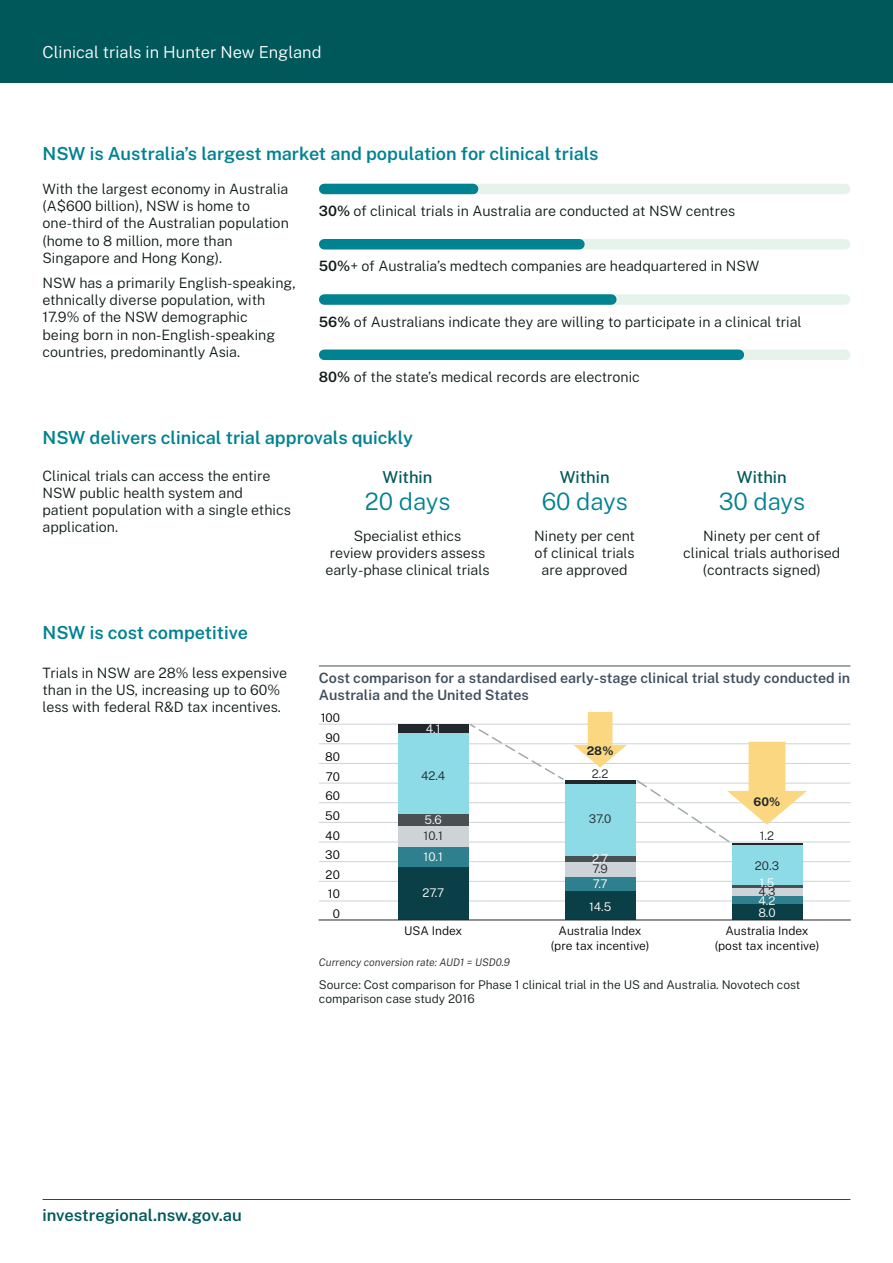
<style>
.page{position:relative;width:893px;height:1263px;background:#fff}
.page>*{position:absolute;margin:0;border:0;box-sizing:border-box;transform-origin:0 0}
.t1{font:300 24px "Public Sans";letter-spacing:-.01em;color:#008291}
.Heading_2{font:600 18px "Public Sans";color:#008291}
.t2{font:300 16.5px "Public Sans";color:#fff}
.t3{font:600 16.5px "Public Sans";color:#00585a}
.t4{font:500 16.5px "Public Sans";color:#00585a}
.Body{font:300 14.25px/17.1px "Public Sans";color:#0f1a18}
.Figure_heading{font:600 14.25px/16.5px "Public Sans";color:#3f4f5e}
.Notes{font:300 12px/13.5px "Public Sans";color:#0f1a18}
.t5{font:300 12px/19.5px "Public Sans";color:#000;text-align:center}
.t6{font:300 12px "Public Sans";color:#fff}
.t7{font:300 12px "Public Sans";color:#22272b}
.t8{font:700 12px "Public Sans";color:#22272b}
.t9{font:italic 300 10.5px "Public Sans";color:#22272b}
.s1{font-weight:600}
</style>
<div class="page">
<div style="left:0;top:0;width:893px;height:83px;background:#00585a"></div>
<div style="left:324px;top:184px;width:521px;height:10px;background:#e6f3eb"></div>
<div style="left:324px;top:184px;width:149px;height:10px;background:#008291"></div>
<div style="left:324px;top:239px;width:521px;height:10px;background:#e6f3eb"></div>
<div style="left:324px;top:239px;width:255px;height:10px;background:#008291"></div>
<div style="left:324px;top:294px;width:521px;height:11px;background:#e6f3eb"></div>
<div style="left:324px;top:294px;width:287px;height:11px;background:#008291"></div>
<div style="left:324px;top:350px;width:521px;height:10px;background:#e6f3eb"></div>
<div style="left:324px;top:350px;width:415px;height:10px;background:#008291"></div>
<hr style="left:319px;top:666px;width:531px;height:1px;background:#3f4f5e">
<hr style="left:319px;top:724px;width:531px;height:1px;background:#cdd3d6">
<hr style="left:319px;top:743px;width:531px;height:1px;background:#cdd3d6">
<hr style="left:319px;top:763px;width:531px;height:1px;background:#cdd3d6">
<hr style="left:319px;top:783px;width:531px;height:1px;background:#cdd3d6">
<hr style="left:319px;top:802px;width:531px;height:1px;background:#cdd3d6">
<hr style="left:319px;top:822px;width:531px;height:1px;background:#cdd3d6">
<hr style="left:319px;top:842px;width:531px;height:1px;background:#cdd3d6">
<hr style="left:319px;top:861px;width:531px;height:1px;background:#cdd3d6">
<hr style="left:319px;top:881px;width:531px;height:1px;background:#cdd3d6">
<hr style="left:319px;top:901px;width:531px;height:1px;background:#cdd3d6">
<hr style="left:732px;top:843px;width:70px;height:4px;background:#22272b">
<div style="left:732px;top:845px;width:70px;height:40px;background:#8cdbe6"></div>
<div style="left:732px;top:885px;width:70px;height:5px;background:#495054"></div>
<div style="left:565px;top:862px;width:70px;height:17px;background:#cdd3d6"></div>
<div style="left:565px;top:877px;width:70px;height:15px;background:#2e808e"></div>
<div style="left:398px;top:724px;width:70px;height:28px;background:#22272b"></div>
<div style="left:398px;top:733px;width:70px;height:82px;background:#8cdbe6"></div>
<div style="left:398px;top:866px;width:70px;height:54px;background:#0b3f47"></div>
<div style="left:398px;top:846px;width:70px;height:20px;background:#2e808e"></div>
<div style="left:398px;top:814px;width:70px;height:14px;background:#495054"></div>
<div style="left:398px;top:826px;width:70px;height:20px;background:#cdd3d6"></div>
<hr style="left:565px;top:780px;width:70px;height:3px;background:#22272b">
<div style="left:565px;top:784px;width:70px;height:73px;background:#8cdbe6"></div>
<div style="left:565px;top:892px;width:70px;height:28px;background:#0b3f47"></div>
<div style="left:565px;top:856px;width:70px;height:6px;background:#495054"></div>
<div style="left:732px;top:888px;width:70px;height:10px;background:#cdd3d6"></div>
<div style="left:732px;top:896px;width:70px;height:10px;background:#2e808e"></div>
<div style="left:732px;top:905px;width:70px;height:15px;background:#0b3f47"></div>
<svg style="left:573px;top:712px;width:54px;height:56px"></svg>
<svg style="left:468px;top:723px;width:97px;height:58px"></svg>
<svg style="left:635px;top:742px;width:172px;height:102px"></svg>
<hr style="left:319px;top:920px;width:531px;height:1px;background:#22272b">
<hr style="left:43px;top:1199px;width:807px;height:1px;background:#00585a">
<p class="t2" style="left:43px;top:41px;width:280px">Clinical trials in Hunter New England</p>
<h2 class="Heading_2" style="left:43px;top:140px;width:558px">NSW is Australia’s largest market and population for clinical trials</h2>
<p class="Body" style="left:43px;top:180px;width:248px">With the largest economy in Australia (A$600 billion), NSW is home to one-third of the Australian population (home to 8 million, more than<br>Singapore and Hong Kong).</p>
<p class="Body" style="left:43px;top:274px;width:255px">NSW has a primarily English-speaking, ethnically diverse population, with 17.9% of the NSW demographic<br>being born in non-English-speaking countries, predominantly Asia.</p>
<p class="Body" style="left:319px;top:202px;width:418px"><span class="s1">30%</span> of clinical trials in Australia are conducted at NSW centres</p>
<p class="Body" style="left:319px;top:257px;width:442px"><span class="s1">50%</span>+ of Australia’s medtech companies are headquartered in NSW</p>
<p class="Body" style="left:319px;top:312px;width:484px"><span class="s1">56%</span> of Australians indicate they are willing to participate in a clinical trial</p>
<p class="Body" style="left:319px;top:368px;width:323px"><span class="s1">80%</span> of the state’s medical records are electronic</p>
<h2 class="Heading_2" style="left:43px;top:425px;width:372px">NSW delivers clinical trial approvals quickly</h2>
<p class="Body" style="left:43px;top:466px;width:250px">Clinical trials can access the entire<br>NSW public health system and patient population with a single ethics application.</p>
<p class="t4" style="left:383px;top:465px;width:51px">Within</p>
<p class="t1" style="left:365px;top:485px;width:87px">20 days</p>
<p class="Body" style="left:325px;top:527px;width:166px;text-align:center">Specialist ethics<br>review providers assess early-phase clinical trials</p>
<p class="t4" style="left:560px;top:465px;width:51px">Within</p>
<p class="t1" style="left:542px;top:485px;width:88px">60 days</p>
<p class="Body" style="left:534px;top:527px;width:102px;text-align:center">Ninety per cent of clinical trials are approved</p>
<p class="t4" style="left:737px;top:465px;width:51px">Within</p>
<p class="t1" style="left:719px;top:485px;width:88px">30 days</p>
<p class="Body" style="left:683px;top:527px;width:159px;text-align:center">Ninety per cent of clinical trials authorised (contracts signed)</p>
<h2 class="Heading_2" style="left:43px;top:619px;width:207px">NSW is cost competitive</h2>
<p class="Body" style="left:43px;top:663px;width:246px">Trials in NSW are 28% less expensive than in the US, increasing up to 60% less with federal R&amp;D tax incentives.</p>
<p class="Figure_heading" style="left:319px;top:669px;width:533px">Cost comparison for a standardised early-stage clinical trial study conducted in<br>Australia and the United States</p>
<p class="t5" style="left:321px;top:708px;width:21px;text-align:right">100<br>90<br>80<br>70<br>60<br>50<br>40<br>30<br>20<br>10<br>0</p>
<p class="t6" style="left:426px;top:720px;width:16px">4.1</p>
<p class="t8" style="left:587px;top:742px;width:28px">28%</p>
<p class="t7" style="left:592px;top:765px;width:18px">2.2</p>
<p class="t7" style="left:421px;top:767px;width:26px">42.4</p>
<p class="t8" style="left:754px;top:793px;width:28px">60%</p>
<p class="t7" style="left:589px;top:810px;width:24px">37.0</p>
<p class="t6" style="left:425px;top:812px;width:19px">5.6</p>
<p class="t7" style="left:760px;top:827px;width:16px">1.2</p>
<p class="t7" style="left:424px;top:827px;width:21px">10.1</p>
<p class="t6" style="left:424px;top:848px;width:21px">10.1</p>
<p class="t6" style="left:592px;top:850px;width:18px">2.7</p>
<p class="t7" style="left:755px;top:858px;width:26px">20.3</p>
<p class="t7" style="left:592px;top:861px;width:17px">7.9</p>
<p class="t6" style="left:760px;top:874px;width:16px">1.5</p>
<p class="t6" style="left:593px;top:876px;width:16px">7.7</p>
<p class="t7" style="left:758px;top:884px;width:19px">4.3</p>
<p class="t6" style="left:422px;top:885px;width:23px">27.7</p>
<p class="t6" style="left:758px;top:892px;width:19px">4.2</p>
<p class="t6" style="left:589px;top:898px;width:24px">14.5</p>
<p class="t6" style="left:758px;top:904px;width:19px">8.0</p>
<p class="t5" style="left:404px;top:921px;width:59px">USA Index</p>
<p class="t5" style="left:551px;top:923px;width:100px;line-height:14.4px">Australia Index (pre tax incentive)</p>
<p class="t5" style="left:715px;top:923px;width:106px;line-height:14.4px">Australia Index (post tax incentive)</p>
<p class="Notes" style="left:319px;top:977px;width:483px">Source: Cost comparison for Phase 1 clinical trial in the US and Australia. Novotech cost comparison case study 2016</p>
<p class="t9" style="left:319px;top:954px;width:193px">Currency conversion rate: AUD1 = USD0.9</p>
<p class="t3" style="left:43px;top:1203px;width:201px">investregional.nsw.gov.au</p>
</div>
